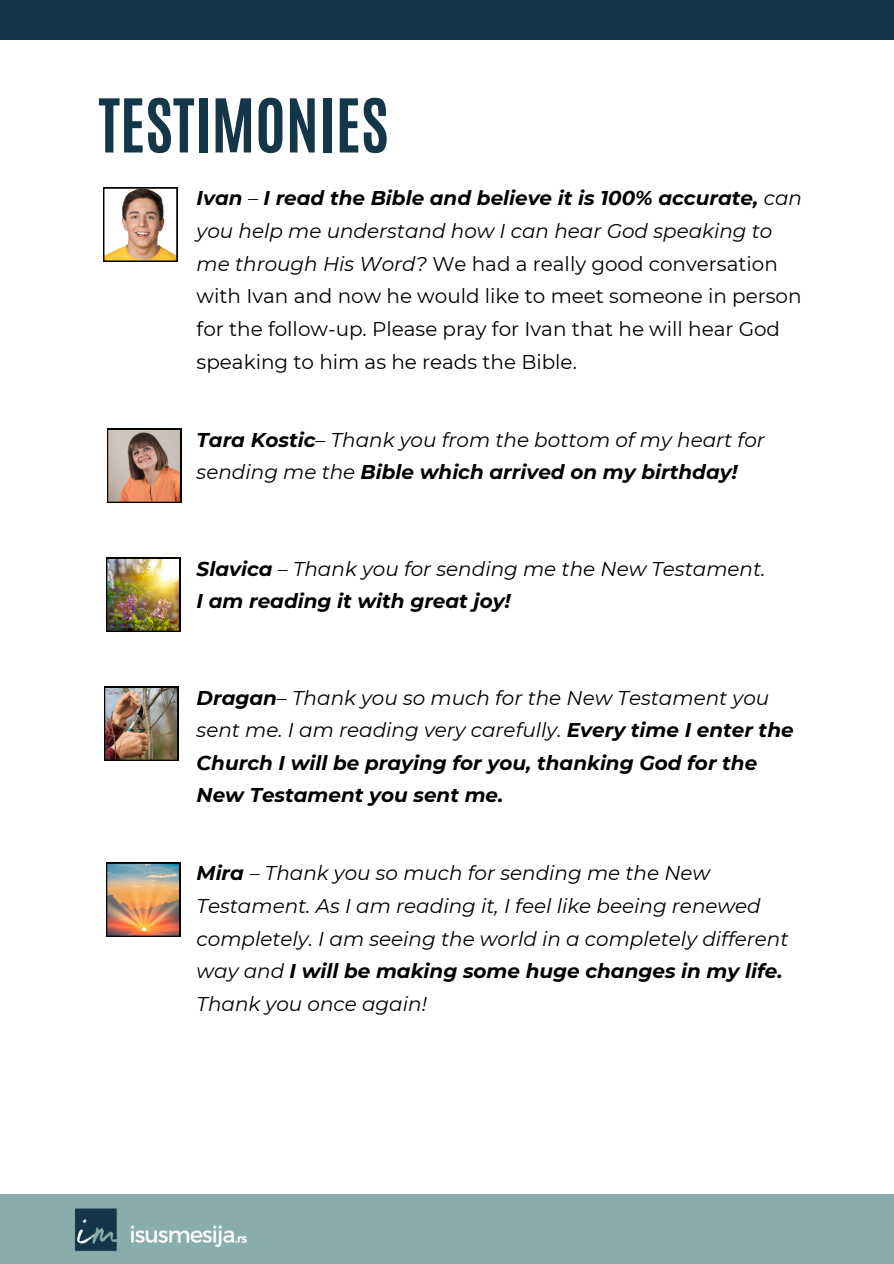
<style>
.page{position:relative;width:894px;height:1264px;background:#fff}
.page>*{position:absolute;margin:0;border:0;box-sizing:border-box;transform-origin:0 0}
.t1{font:700 63px "Antonio";color:#133749}
.t2{font:italic 19.95px/32.7px "Montserrat";color:#000}
.t3{font:19.95px/32.7px "Montserrat";color:#000}
.t4{font:italic 700 19.95px/32.7px "Montserrat";color:#000}
.s1{font-weight:700;font-style:italic}
.s2{font-style:italic}
.s3{font-weight:700}
.s4{font-weight:400}
</style>
<div class="page">
<div style="left:0;top:1193px;width:893px;height:70px;background:#89adac"></div>
<img style="left:75px;top:1208px;width:172px;height:43px">
<div style="left:0;top:0;width:893px;height:40px;background:#133749"></div>
<img style="left:103px;top:188px;width:74px;height:74px">
<svg style="left:107px;top:429px;width:74px;height:74px"></svg>
<img style="left:106px;top:558px;width:74px;height:74px">
<img style="left:104px;top:686px;width:74px;height:74px">
<img style="left:106px;top:862px;width:74px;height:74px">
<p class="t1" style="left:98px;top:80px;width:291px">TESTIMONIES</p>
<p class="t3" style="left:196px;top:182px;width:607px"><span class="s1">Ivan</span> <span class="s2">–</span> <span class="s1">I read the Bible and believe it is 100% accurate,</span> <span class="s2">can you help me understand how I can hear God speaking to me through His Word?</span> We had a really good conversation with Ivan and now he would like to meet someone in person for the follow-up. Please pray for Ivan that he will hear God speaking to him as he reads the Bible.</p>
<p class="t2" style="left:196px;top:423px;width:569px"><span class="s3">Tara Kostic</span>– Thank you from the bottom of my heart for sending me the <span class="s3">Bible which arrived on my birthday!</span></p>
<p class="t2" style="left:196px;top:552px;width:570px"><span class="s3">Slavica</span> – Thank you for sending me the New Testament.</p>
<p class="t4" style="left:196px;top:584px;width:315px">I am reading it with great joy!</p>
<p class="t4" style="left:196px;top:681px;width:598px">Dragan<span class="s4">– Thank you so much for the New Testament you sent me. I am reading very carefully.</span> Every time I enter the Church I will be praying for you, thanking God for the New Testament you sent me.</p>
<p class="t2" style="left:196px;top:857px;width:593px"><span class="s3">Mira</span> – Thank you so much for sending me the New Testament. As I am reading it, I feel like beeing renewed completely. I am seeing the world in a completely different way and <span class="s3">I will be making some huge changes in my life.<br></span>Thank you once again!</p>
</div>
